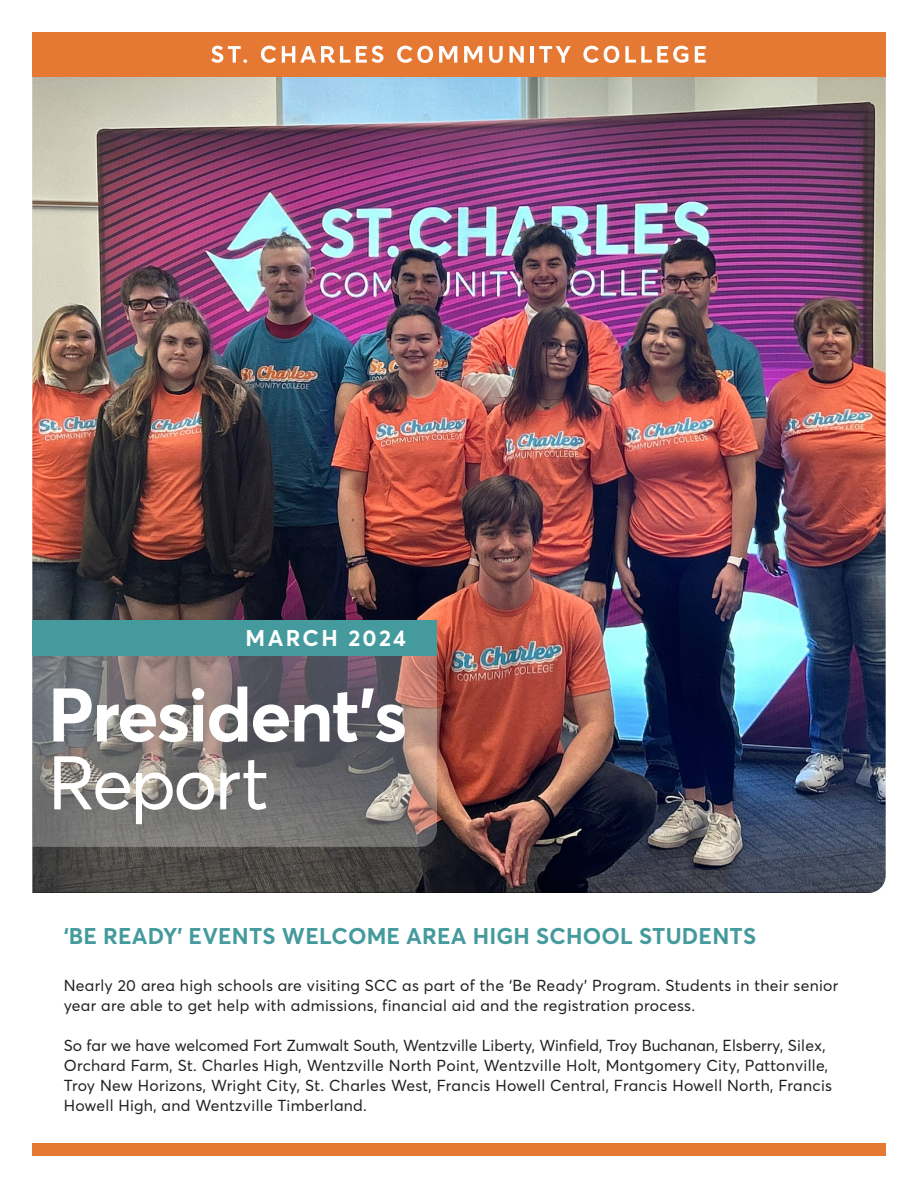
<style>
.page{position:relative;width:918px;height:1188px;background:#fff}
.page>*{position:absolute;margin:0;border:0;box-sizing:border-box;transform-origin:0 0}
.t1{font:700 74.7px "Averta";letter-spacing:-.03em;color:#fff}
.t2{font:74.7px "Averta";letter-spacing:-.04em;color:#fff}
.t3{font:700 22.5px "Averta";letter-spacing:.01em;color:#449a9c}
.t4{font:700 22.5px "Averta";letter-spacing:.1em;color:#fff}
.t5{font:15.75px/20.1px "Averta";letter-spacing:.02em;color:#231f20}
</style>
<div class="page">
<img style="left:32px;top:77px;width:854px;height:816px">
<div style="left:32px;top:32px;width:854px;height:45px;background:#e57934"></div>
<svg style="left:211px;top:46px;width:36px;height:17px"></svg>
<svg style="left:261px;top:46px;width:15px;height:17px"></svg>
<svg style="left:282px;top:46px;width:68px;height:17px"></svg>
<svg style="left:356px;top:46px;width:28px;height:17px"></svg>
<svg style="left:397px;top:46px;width:36px;height:17px"></svg>
<svg style="left:439px;top:46px;width:18px;height:17px"></svg>
<svg style="left:464px;top:46px;width:18px;height:17px"></svg>
<svg style="left:489px;top:46px;width:14px;height:17px"></svg>
<svg style="left:510px;top:46px;width:14px;height:17px"></svg>
<hr style="left:531px;top:46px;width:3px;height:17px;background:#fff">
<svg style="left:539px;top:46px;width:32px;height:17px"></svg>
<svg style="left:583px;top:46px;width:36px;height:17px"></svg>
<svg style="left:625px;top:46px;width:63px;height:17px"></svg>
<svg style="left:695px;top:46px;width:11px;height:17px"></svg>
<div style="left:32px;top:1143px;width:854px;height:13px;background:#e57934"></div>
<svg style="left:32px;top:656px;width:405px;height:191px;background:#787171"></svg>
<div style="left:32px;top:620px;width:405px;height:36px;background:#449a9c"></div>
<p class="t4" style="left:246px;top:624px;width:162px">MARCH 2024</p>
<p class="t1" style="left:48px;top:668px;width:361px">President’s</p>
<p class="t2" style="left:48px;top:732px;width:222px">Report</p>
<p class="t3" style="left:64px;top:922px;width:694px">‘BE READY’ EVENTS WELCOME AREA HIGH SCHOOL STUDENTS</p>
<p class="t5" style="left:64px;top:974px;width:776px">Nearly 20 area high schools are visiting SCC as part of the ‘Be Ready’ Program. Students in their senior year are able to get help with admissions, financial aid and the registration process.</p>
<p class="t5" style="left:64px;top:1035px;width:770px">So far we have welcomed Fort Zumwalt South, Wentzville Liberty, Winfield, Troy Buchanan, Elsberry, Silex, Orchard Farm, St. Charles High, Wentzville North Point, Wentzville Holt, Montgomery City, Pattonville, Troy New Horizons, Wright City, St. Charles West, Francis Howell Central, Francis Howell North, Francis Howell High, and Wentzville Timberland.</p>
</div>
